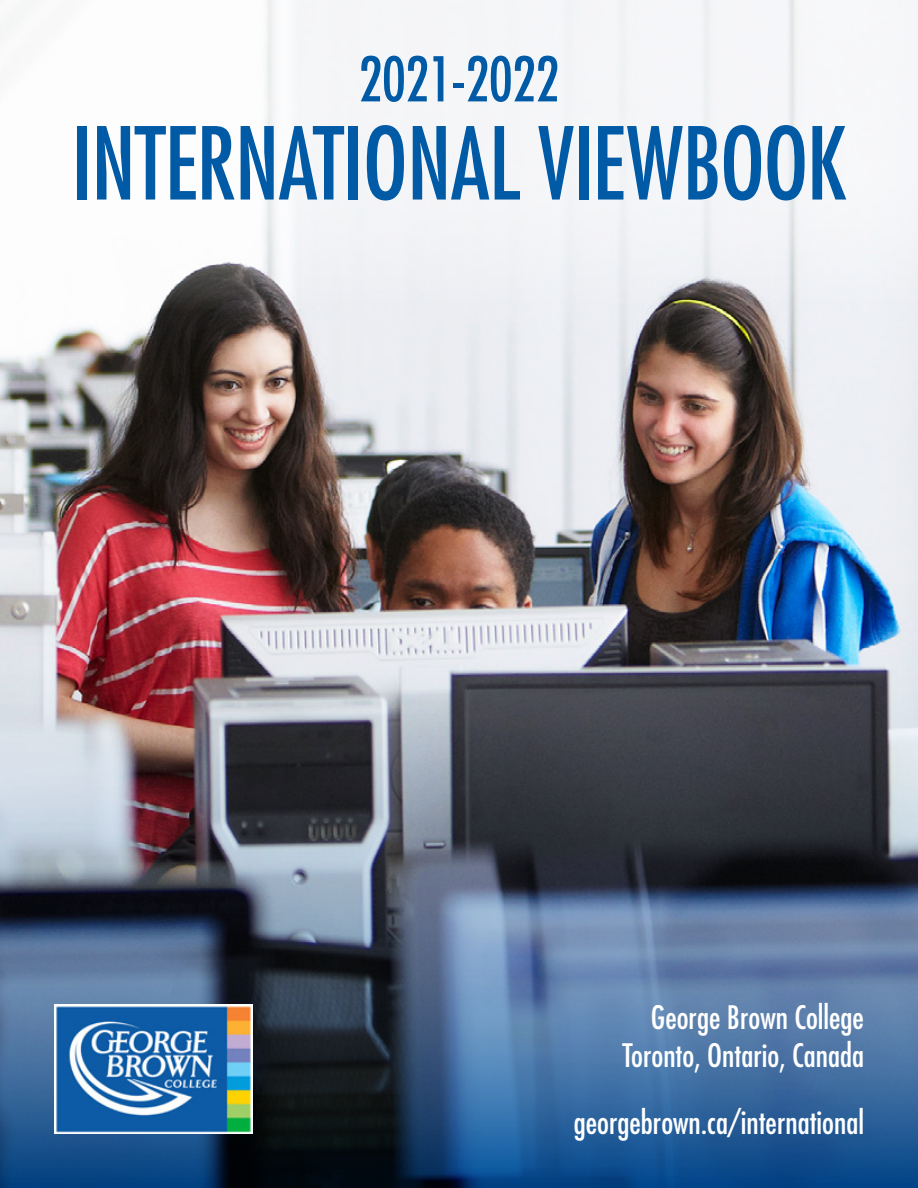
<style>
.page{position:relative;width:918px;height:1188px;background:#fff}
.page>*{position:absolute;margin:0;border:0;box-sizing:border-box;transform-origin:0 0}
.Title-50-blue{font:condensed 97.5px "Futura Std";letter-spacing:-.01em;color:#005aa5}
.Title-50-blue-2{font:condensed 60px "Futura Std";letter-spacing:-.01em;color:#005aa5}
.Title-21-white{font:condensed 31.5px/37.5px "Futura Std";color:#fff;text-align:right}
</style>
<div class="page">
<img style="left:0;top:310px;width:918px;height:226px">
<div style="left:0;top:0;width:918px;height:310px;background:#f5f6f8"></div>
<img style="left:0;top:536px;width:918px;height:652px">
<img style="left:54px;top:1004px;width:199px;height:130px">
<p class="Title-50-blue-2" style="left:359px;top:43px;width:202px">2021-2022</p>
<p class="Title-50-blue" style="left:71px;top:105px;width:777px">INTERNATIONAL VIEWBOOK</p>
<p class="Title-21-white" style="left:623px;top:998px;width:243px">George Brown College<br>Toronto, Ontario, Canada</p>
<p class="Title-21-white" style="left:574px;top:1103px;width:292px">georgebrown.ca/international</p>
</div>
